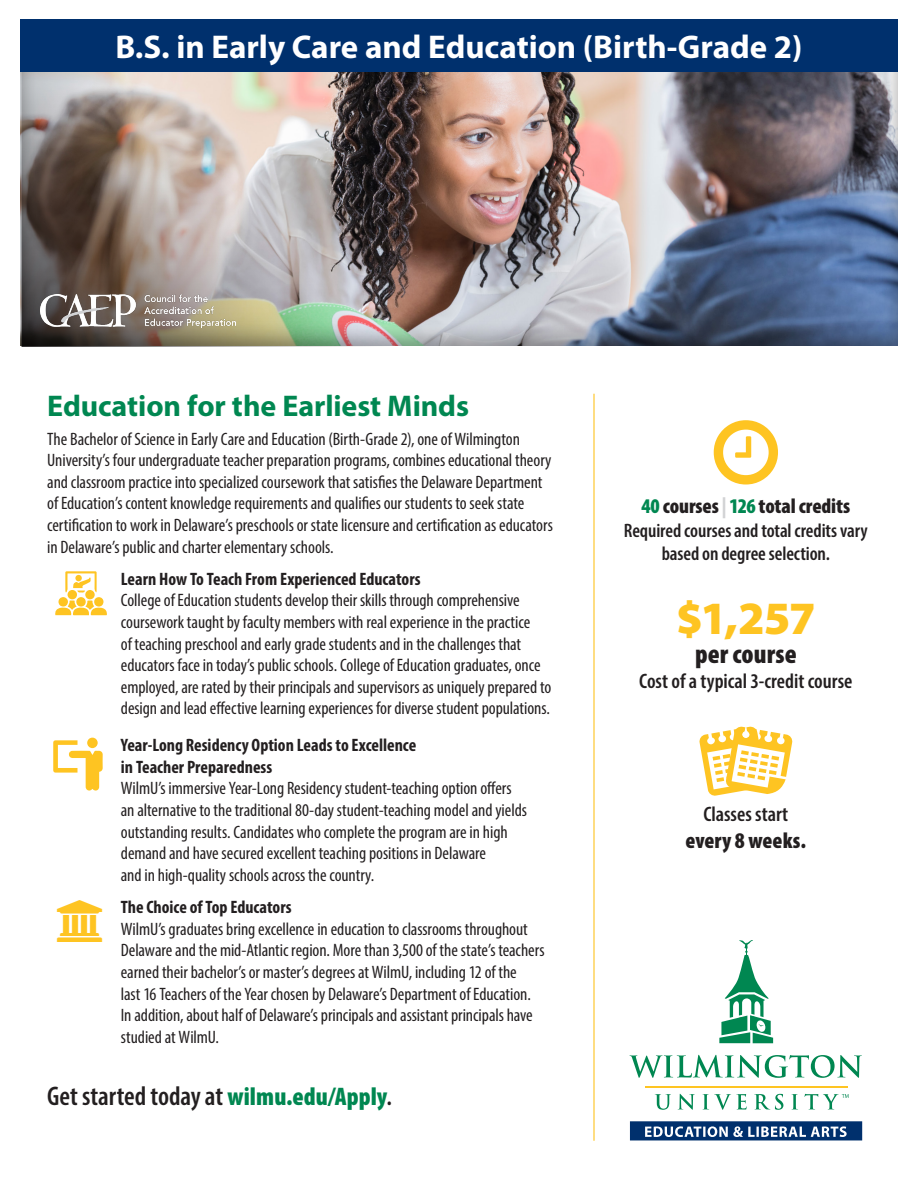
<style>
.page{position:relative;width:918px;height:1188px;background:#fff}
.page>*{position:absolute;margin:0;border:0;box-sizing:border-box;transform-origin:0 0}
.t1{font:900 46.5px "Myriad Pro";color:#fec422}
.t2{font:700 33px "Myriad Pro";color:#fff}
.t3{font:700 30px "Myriad Pro";letter-spacing:-.005em;color:#008751}
.t4{font:600 condensed 27px "Myriad Pro";color:#231f20}
.t5{font:900 condensed 27px "Myriad Pro";letter-spacing:.005em;color:#231f20}
.Fact{font:900 condensed 22.5px "Myriad Pro";color:#231f20}
.Fact-2{font:600 condensed 21px "Myriad Pro";color:#231f20}
.t6{font:900 condensed 21px "Myriad Pro";letter-spacing:-.005em;color:#231f20}
.t7{font:600 condensed 19.5px/23.4px "Myriad Pro";letter-spacing:-.005em;color:#231f20;text-align:center}
.t8{font:condensed 18px/21.6px "Myriad Pro";letter-spacing:-.005em;color:#231f20}
.s1{font-weight:700}
.s2{font-weight:900;font-size:25.5px;color:#008751}
.s3{font-size:25.5px}
.s4{color:#008751}
.s5{color:#d1d2d4}
</style>
<div class="page">
<div style="left:20px;top:20px;width:878px;height:328px;background:#231f20;opacity:.4"></div>
<div style="left:21px;top:21px;width:436px;height:327px;background:#231f20;opacity:.4"></div>
<img style="left:41px;top:295px;width:195px;height:32px">
<div style="left:20px;top:20px;width:878px;height:52px;background:#00306d"></div>
<hr style="left:593px;top:394px;width:2px;height:747px;background:#fec422">
<svg style="left:655px;top:1094px;width:16px;height:16px"></svg>
<svg style="left:678px;top:1094px;width:17px;height:16px"></svg>
<svg style="left:703px;top:1094px;width:44px;height:16px"></svg>
<svg style="left:754px;top:1094px;width:29px;height:16px"></svg>
<svg style="left:792px;top:1094px;width:6px;height:15px"></svg>
<svg style="left:630px;top:1055px;width:232px;height:23px"></svg>
<hr style="left:646px;top:1086px;width:202px;height:2px;background:#fec422">
<svg style="left:719px;top:940px;width:54px;height:103px"></svg>
<svg style="left:805px;top:1094px;width:44px;height:15px"></svg>
<svg style="left:630px;top:1121px;width:232px;height:19px;background:#3a5f8e"></svg>
<svg style="left:699px;top:726px;width:94px;height:70px"></svg>
<div style="left:76px;top:597px;width:10px;height:10px;background:#fec422;border-radius:50%"></div>
<div style="left:59px;top:597px;width:9px;height:10px;background:#fec422;border-radius:50%"></div>
<div style="left:68px;top:590px;width:9px;height:9px;background:#fec422;border-radius:50%"></div>
<div style="left:85px;top:590px;width:10px;height:9px;background:#fec422;border-radius:50%"></div>
<svg style="left:94px;top:597px;width:10px;height:10px"></svg>
<svg style="left:55px;top:601px;width:52px;height:14px"></svg>
<svg style="left:65px;top:571px;width:32px;height:22px"></svg>
<svg style="left:53px;top:740px;width:50px;height:51px"></svg>
<div style="left:87px;top:738px;width:11px;height:10px;background:#fec422;border-radius:50%"></div>
<p class="t2" style="left:115px;top:25px;width:689px">B.S. in Early Care and Education (Birth-Grade 2)</p>
<p class="t3" style="left:47px;top:387px;width:423px">Education for the Earliest Minds</p>
<p class="t8" style="left:47px;top:428px;width:507px">The Bachelor of Science in Early Care and Education (Birth-Grade 2), one of Wilmington University’s four undergraduate teacher preparation programs, combines educational theory and classroom practice into specialized coursework that satisfies the Delaware Department of Education’s content knowledge requirements and qualifies our students to seek state certification to work in Delaware’s preschools or state licensure and certification as educators in Delaware’s public and charter elementary schools.</p>
<p class="t8" style="left:121px;top:568px;width:432px"><span class="s1">Learn How To Teach From Experienced Educators<br></span>College of Education students develop their skills through comprehensive coursework taught by faculty members with real experience in the practice<br>of teaching preschool and early grade students and in the challenges that educators face in today’s public schools. College of Education graduates, once employed, are rated by their principals and supervisors as uniquely prepared to design and lead effective learning experiences for diverse student populations.</p>
<p class="t8" style="left:121px;top:734px;width:408px"><span class="s1">Year-Long Residency Option Leads to Excellence<br>in Teacher Preparedness<br></span>WilmU’s immersive Year-Long Residency student-teaching option offers an alternative to the traditional 80-day student-teaching model and yields outstanding results. Candidates who complete the program are in high demand and have secured excellent teaching positions in Delaware<br>and in high-quality schools across the country.</p>
<p class="t8" style="left:121px;top:896px;width:425px"><span class="s1">The Choice of Top Educators<br></span>WilmU’s graduates bring excellence in education to classrooms throughout Delaware and the mid-Atlantic region. More than 3,500 of the state’s teachers earned their bachelor’s or master’s degrees at WilmU, including 12 of the<br>last 16 Teachers of the Year chosen by Delaware’s Department of Education.<br>In addition, about half of Delaware’s principals and assistant principals have studied at WilmU.</p>
<p class="t4" style="left:47px;top:1080px;width:346px">Get started today at <span class="s2">wilmu.edu/Apply</span><span class="s3">.</span></p>
<p class="t6" style="left:641px;top:493px;width:210px"><span class="s4">40</span> courses <span class="s5">|</span> <span class="s4">126</span> total credits</p>
<p class="t7" style="left:624px;top:518px;width:245px">Required courses and total credits vary based on degree selection.</p>
<p class="t1" style="left:676px;top:587px;width:141px">$1,257</p>
<p class="t5" style="left:695px;top:636px;width:103px">per course</p>
<p class="Fact-2" style="left:639px;top:668px;width:215px">Cost of a typical 3-credit course</p>
<p class="Fact-2" style="left:703px;top:801px;width:86px">Classes start</p>
<p class="Fact" style="left:686px;top:826px;width:122px">every 8 weeks.</p>
</div>
